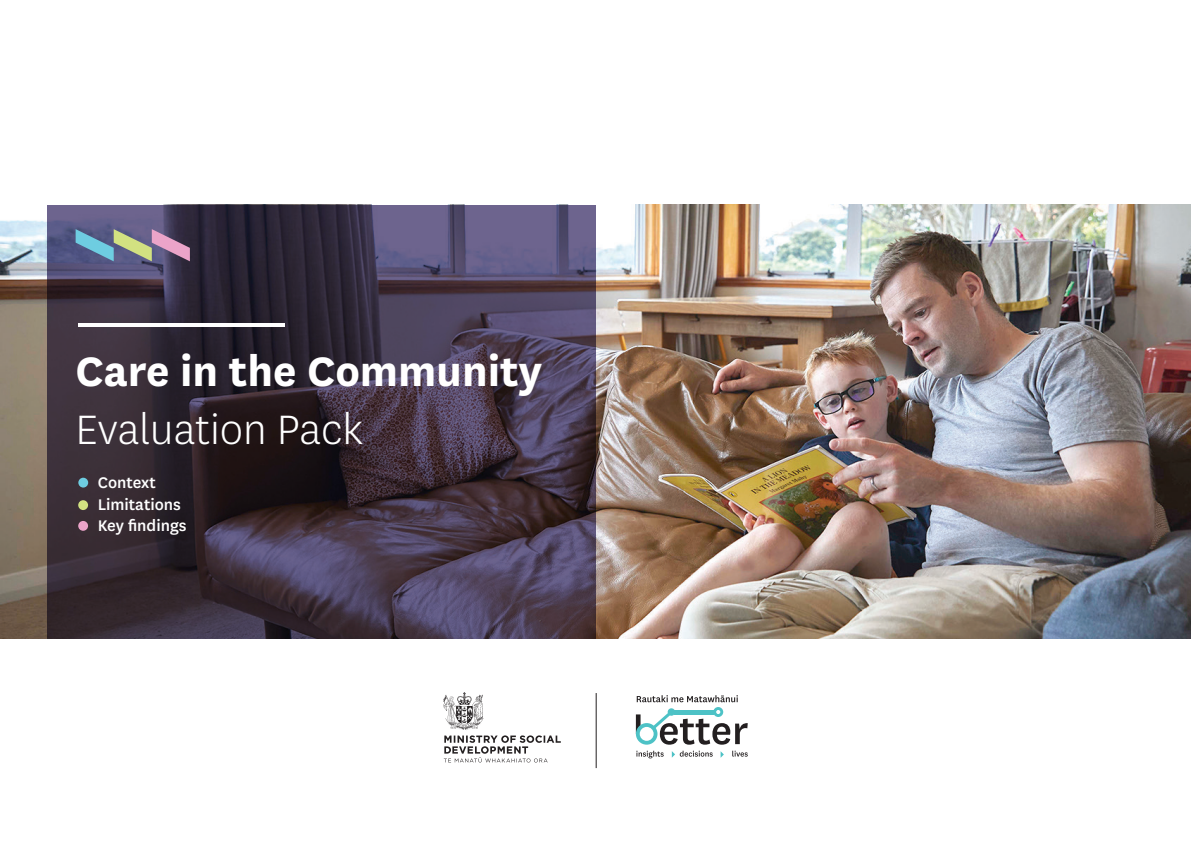
<style>
.page{position:relative;width:1191px;height:842px;background:#fff}
.page>*{position:absolute;margin:0;border:0;box-sizing:border-box;transform-origin:0 0}
.t1{font:700 48px "National";color:#fff}
.t2{font:300 48px "National";color:#fff}
.t3{font:500 18px "National";color:#fff}
</style>
<div class="page">
<img style="left:1px;top:205px;width:1190px;height:433px">
<svg style="left:47px;top:205px;width:548px;height:433px"></svg>
<hr style="left:78px;top:324px;width:207px;height:3px;background:#fff">
<svg style="left:76px;top:229px;width:114px;height:32px"></svg>
<div style="left:78px;top:478px;width:10px;height:10px;background:#6ecde1;border-radius:50%"></div>
<div style="left:78px;top:500px;width:10px;height:10px;background:#d2e181;border-radius:50%"></div>
<div style="left:78px;top:521px;width:10px;height:10px;background:#eba4c9;border-radius:50%"></div>
<svg style="left:636px;top:751px;width:27px;height:7px"></svg>
<svg style="left:732px;top:751px;width:15px;height:6px"></svg>
<svg style="left:636px;top:695px;width:111px;height:50px"></svg>
<hr style="left:674px;top:710px;width:40px;height:4px;background:#4dc2c6">
<svg style="left:672px;top:751px;width:40px;height:7px"></svg>
<svg style="left:720px;top:751px;width:4px;height:7px"></svg>
<svg style="left:443px;top:692px;width:118px;height:70px"></svg>
<hr style="left:595px;top:693px;width:1px;height:75px;background:#231f20">
<p class="t1" style="left:76px;top:337px;width:468px">Care in the Community</p>
<p class="t2" style="left:76px;top:399px;width:289px">Evaluation Pack</p>
<p class="t3" style="left:98px;top:470px;width:59px">Context</p>
<p class="t3" style="left:98px;top:492px;width:85px">Limitations</p>
<p class="t3" style="left:98px;top:514px;width:90px">Key findings</p>
</div>
